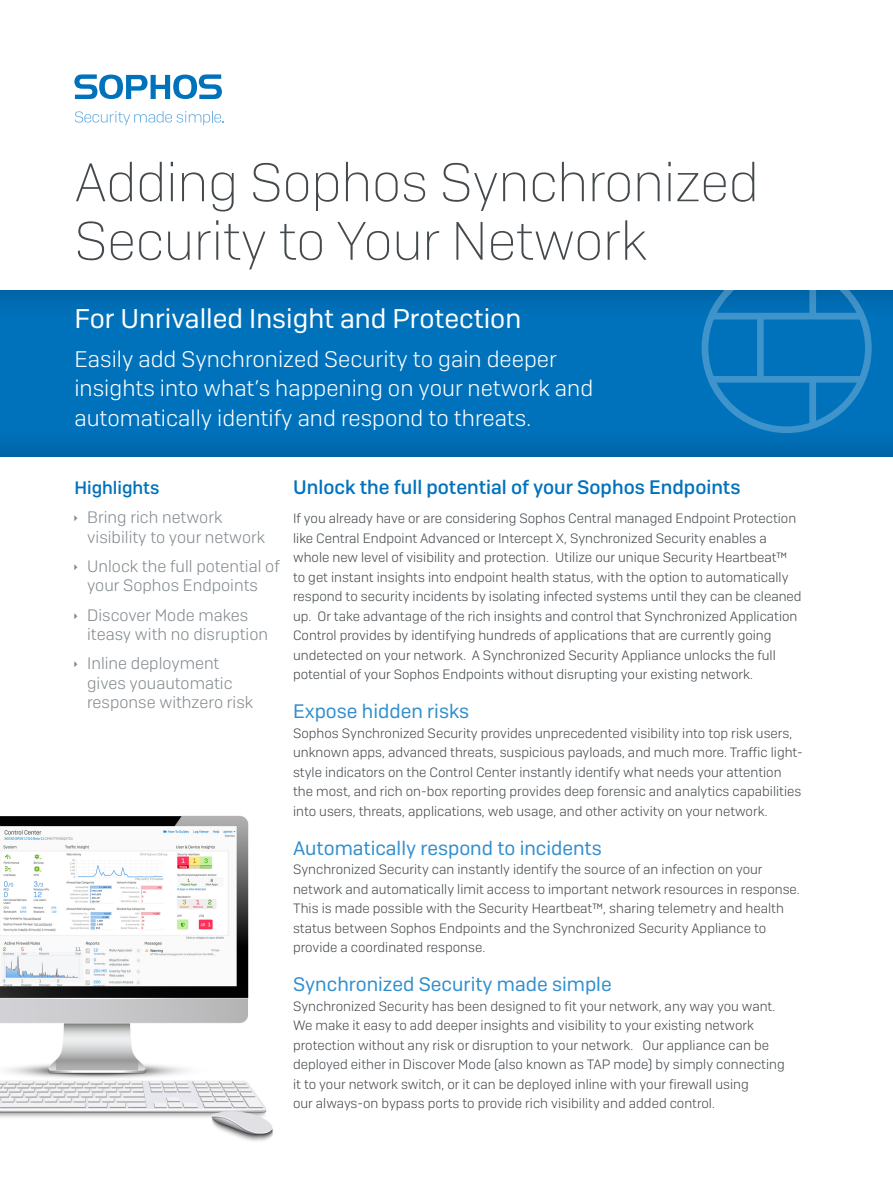
<style>
.page{position:relative;width:893px;height:1191px;background:#fff}
.page>*{position:absolute;margin:0;border:0;box-sizing:border-box;transform-origin:0 0}
.Title_2{font:200 54px "Sophos Sans";letter-spacing:-.01em;color:#43494d}
.Intro_subheading{font:27px "Sophos Sans";color:#fff}
.Intro_copy{font:300 22.5px/29.2px "Sophos Sans";color:#fff}
.Body_Copy{font:19.5px "Sophos Sans";color:#308ecd}
.Body_Copy-2{font:500 19.5px "Sophos Sans";color:#0072bc}
.Subheading_1{font:500 18px "Sophos Sans";color:#0072bc}
.t1{font:300 16.5px/19.5px "Sophos Sans";color:#81898e}
.Body_Copy-3{font:300 13.5px/19.5px "Sophos Sans";color:#43494d}
.Body_Copy-4{font:13.5px/19.5px "Camber Lg";color:#43494d}
</style>
<div class="page">
<img style="left:0;top:815px;width:273px;height:326px">
<div style="left:0;top:288px;width:893px;height:169px;background:#231f20;opacity:.3"></div>
<svg style="left:702px;top:288px;width:170px;height:145px;background:#1079be"></svg>
<svg style="left:74px;top:74px;width:148px;height:25px"></svg>
<svg style="left:75px;top:111px;width:148px;height:14px"></svg>
<p class="Title_2" style="left:74px;top:150px;width:686px">Adding Sophos Synchronized</p>
<p class="Title_2" style="left:74px;top:209px;width:574px">Security to Your Network</p>
<p class="Intro_subheading" style="left:74px;top:303px;width:448px">For Unrivalled Insight and Protection</p>
<p class="Intro_copy" style="left:74px;top:344px;width:520px">Easily add Synchronized Security to gain deeper insights into what’s happening on your network and automatically identify and respond to threats.</p>
<p class="Subheading_1" style="left:74px;top:476px;width:87px">Highlights</p>
<p class="t1" style="left:87px;top:507px;width:180px">Bring rich network visibility to your network</p>
<p class="t1" style="left:87px;top:556px;width:194px">Unlock the full potential of your Sophos Endpoints</p>
<p class="t1" style="left:87px;top:605px;width:182px">Discover Mode makes iteasy with no disruption</p>
<p class="t1" style="left:87px;top:653px;width:168px">Inline deployment gives youautomatic response withzero risk</p>
<p class="Body_Copy-2" style="left:293px;top:475px;width:449px">Unlock the full potential of your Sophos Endpoints</p>
<p class="Body_Copy-3" style="left:293px;top:508px;width:510px">If you already have or are considering Sophos Central managed Endpoint Protection like Central Endpoint Advanced or Intercept X, Synchronized Security enables a whole new level of visibility and protection. Utilize our unique Security Heartbeat™ to get instant insights into endpoint health status, with the option to automatically respond to security incidents by isolating infected systems until they can be cleaned up. Or take advantage of the rich insights and control that Synchronized Application Control provides by identifying hundreds of applications that are currently going undetected on your network. A Synchronized Security Appliance unlocks the full potential of your Sophos Endpoints without disrupting your existing network.</p>
<p class="Body_Copy" style="left:293px;top:700px;width:178px">Expose hidden risks</p>
<p class="Body_Copy-3" style="left:293px;top:723px;width:511px">Sophos Synchronized Security provides unprecedented visibility into top risk users, unknown apps, advanced threats, suspicious payloads, and much more. Traffic light&shy;style indicators on the Control Center instantly identify what needs your attention the most, and rich on-box reporting provides deep forensic and analytics capabilities into users, threats, applications, web usage, and other activity on your network.</p>
<p class="Body_Copy" style="left:293px;top:836px;width:310px">Automatically respond to incidents</p>
<p class="Body_Copy-4" style="left:293px;top:859px;width:508px">Synchronized Security can instantly identify the source of an infection on your network and automatically limit access to important network resources in response.<br>This is made possible with the Security Heartbeat™, sharing telemetry and health status between Sophos Endpoints and the Synchronized Security Appliance to provide a coordinated response.</p>
<p class="Body_Copy" style="left:293px;top:973px;width:320px">Synchronized Security made simple</p>
<p class="Body_Copy-3" style="left:293px;top:996px;width:493px">Synchronized Security has been designed to fit your network, any way you want.<br>We make it easy to add deeper insights and visibility to your existing network protection without any risk or disruption to your network. Our appliance can be deployed either in Discover Mode (also known as TAP mode) by simply connecting it to your network switch, or it can be deployed inline with your firewall using<br>our always-on bypass ports to provide rich visibility and added control.</p>
</div>
